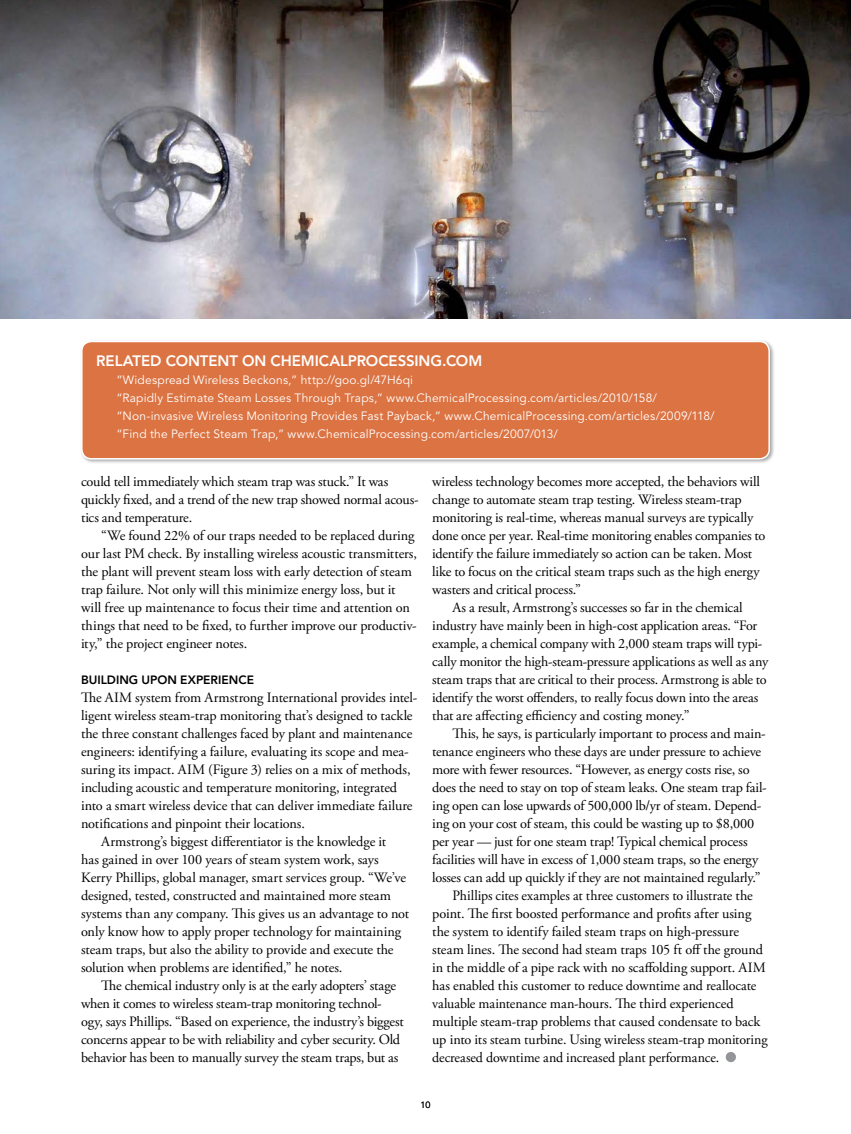
<style>
.page{position:relative;width:851px;height:1134px;background:#fff}
.page>*{position:absolute;margin:0;border:0;box-sizing:border-box;transform-origin:0 0}
.t1{font:800 15px "Avenir LT Std";letter-spacing:-.005em;color:#fff}
.t2{font:14.25px/18px "Adobe Garamond Pro";letter-spacing:-.01em;color:#000}
.t3{font:12px/18px "Avenir LT Std";letter-spacing:.015em;color:#fff}
.t4{font:800 12px "Avenir LT Std";color:#000}
.t5{font:9px "Avenir LT Std";color:#000}
</style>
<div class="page">
<svg style="left:725px;top:1052px;width:11px;height:10px"></svg>
<div style="left:79px;top:339px;width:695px;height:126px;background:#000;opacity:.35"></div>
<div style="left:82px;top:341px;width:687px;height:118px;background:#dc7342;border-radius:10px"></div>
<div style="left:81px;top:341px;width:688px;height:119px;border:2px solid #fff;border-radius:10px"></div>
<img style="left:0;top:0;width:850px;height:319px">
<p class="t1" style="left:96px;top:352px;width:11px">RELATED</p>
<p class="t1" style="left:166px;top:352px;width:34px">CONTENT</p>
<p class="t1" style="left:242px;top:352px;width:98px">ON CHEMICALPR</p>
<p class="t1" style="left:366px;top:352px;width:59px">OCESSING</p>
<p class="t1" style="left:442px;top:352px;width:42px">.COM</p>
<p class="t3" style="left:116px;top:371px;width:599px">“Widespread Wireless Beckons,” http://goo.gl/47H6qi<br>“Rapidly Estimate Steam Losses Through Traps,” www.ChemicalProcessing.com/articles/2010/158/ “Non-invasive Wireless Monitoring Provides Fast Payback,” www.ChemicalProcessing.com/articles/2009/118/ “Find the Perfect Steam Trap,” www.ChemicalProcessing.com/articles/2007/013/</p>
<p class="t2" style="left:81px;top:473px;width:339px">could tell immediately which steam trap was stuck.” It was quickly fixed, and a trend of the new trap showed normal acous&shy;tics and temperature.</p>
<p class="t2" style="left:81px;top:527px;width:337px;text-indent:20px">“We found 22% of our traps needed to be replaced during our last PM check. By installing wireless acoustic transmitters, the plant will prevent steam loss with early detection of steam trap failure. Not only will this minimize energy loss, but it will free up maintenance to focus their time and attention on things that need to be fixed, to further improve our productiv&shy;ity,” the project engineer notes.</p>
<p class="t4" style="left:81px;top:673px;width:16px">BUILDING</p>
<p class="t4" style="left:141px;top:673px;width:63px">UPON EXPERIEN</p>
<p class="t4" style="left:238px;top:673px;width:16px">CE</p>
<p class="t2" style="left:81px;top:689px;width:338px">The AIM system from Armstrong International provides intel-</p>
<p class="t2" style="left:81px;top:707px;width:333px">ligent wireless steam-trap monitoring that’s designed to tackle</p>
<p class="t2" style="left:81px;top:725px;width:333px">the three constant challenges faced by plant and maintenance</p>
<p class="t2" style="left:81px;top:743px;width:329px">engineers: identifying a failure, evaluating its scope and mea-</p>
<p class="t2" style="left:81px;top:761px;width:331px">suring its impact. AIM (Figure 3) relies on a mix of methods,</p>
<p class="t2" style="left:81px;top:779px;width:317px">including acoustic and temperature monitoring, integrated</p>
<p class="t2" style="left:81px;top:797px;width:333px">into a smart wireless device that can deliver immediate failure</p>
<p class="t2" style="left:81px;top:815px;width:225px">notifications and pinpoint their locations.</p>
<p class="t2" style="left:101px;top:833px;width:286px">Armstrong’s biggest differentiator is the knowledge it</p>
<p class="t2" style="left:81px;top:851px;width:299px">has gained in over 100 years of steam system work, says</p>
<p class="t2" style="left:81px;top:869px;width:326px">Kerry Phillips, global manager, smart services group. “We’ve</p>
<p class="t2" style="left:81px;top:887px;width:311px">designed, tested, constructed and maintained more steam</p>
<p class="t2" style="left:81px;top:905px;width:330px">systems than any company. This gives us an advantage to not</p>
<p class="t2" style="left:81px;top:923px;width:322px">only know how to apply proper technology for maintaining</p>
<p class="t2" style="left:81px;top:941px;width:314px">steam traps, but also the ability to provide and execute the</p>
<p class="t2" style="left:81px;top:959px;width:263px">solution when problems are identified,” he notes.</p>
<p class="t2" style="left:101px;top:977px;width:296px">The chemical industry only is at the early adopters’ stage</p>
<p class="t2" style="left:81px;top:995px;width:302px">when it comes to wireless steam-trap monitoring technol-</p>
<p class="t2" style="left:81px;top:1013px;width:324px">ogy, says Phillips. “Based on experience, the industry’s biggest</p>
<p class="t2" style="left:81px;top:1031px;width:320px">concerns appear to be with reliability and cyber security. Old</p>
<p class="t2" style="left:81px;top:1049px;width:319px">behavior has been to manually survey the steam traps, but as</p>
<p class="t2" style="left:432px;top:473px;width:329px">wireless technology becomes more accepted, the behaviors will</p>
<p class="t2" style="left:432px;top:491px;width:311px">change to automate steam trap testing. Wireless steam-trap</p>
<p class="t2" style="left:432px;top:509px;width:322px">monitoring is real-time, whereas manual surveys are typically</p>
<p class="t2" style="left:432px;top:527px;width:335px">done once per year. Real-time monitoring enables companies to</p>
<p class="t2" style="left:432px;top:545px;width:321px">identify the failure immediately so action can be taken. Most</p>
<p class="t2" style="left:432px;top:563px;width:329px">like to focus on the critical steam traps such as the high energy</p>
<p class="t2" style="left:432px;top:581px;width:150px">wasters and critical process.”</p>
<p class="t2" style="left:452px;top:599px;width:292px">As a result, Armstrong’s successes so far in the chemical</p>
<p class="t2" style="left:432px;top:617px;width:326px">industry have mainly been in high-cost application areas. “For</p>
<p class="t2" style="left:432px;top:635px;width:331px">example, a chemical company with 2,000 steam traps will typi-</p>
<p class="t2" style="left:432px;top:653px;width:337px">cally monitor the high-steam-pressure applications as well as any</p>
<p class="t2" style="left:432px;top:671px;width:336px">steam traps that are critical to their process. Armstrong is able to</p>
<p class="t2" style="left:432px;top:689px;width:328px">identify the worst offenders, to really focus down into the areas</p>
<p class="t2" style="left:432px;top:707px;width:259px">that are affecting efficiency and costing money.”</p>
<p class="t2" style="left:452px;top:725px;width:315px">This, he says, is particularly important to process and main-</p>
<p class="t2" style="left:432px;top:743px;width:330px">tenance engineers who these days are under pressure to achieve</p>
<p class="t2" style="left:432px;top:761px;width:319px">more with fewer resources. “However, as energy costs rise, so</p>
<p class="t2" style="left:432px;top:779px;width:336px">does the need to stay on top of steam leaks. One steam trap fail-</p>
<p class="t2" style="left:432px;top:797px;width:330px">ing open can lose upwards of 500,000 lb/yr of steam. Depend-</p>
<p class="t2" style="left:432px;top:815px;width:324px">ing on your cost of steam, this could be wasting up to $8,000</p>
<p class="t2" style="left:432px;top:833px;width:317px">per year — just for one steam trap! Typical chemical process</p>
<p class="t2" style="left:432px;top:851px;width:328px">facilities will have in excess of 1,000 steam traps, so the energy</p>
<p class="t2" style="left:432px;top:869px;width:330px">losses can add up quickly if they are not maintained regularly.”</p>
<p class="t2" style="left:452px;top:887px;width:302px">Phillips cites examples at three customers to illustrate the</p>
<p class="t2" style="left:432px;top:905px;width:320px">point. The first boosted performance and profits after using</p>
<p class="t2" style="left:432px;top:923px;width:308px">the system to identify failed steam traps on high-pressure</p>
<p class="t2" style="left:432px;top:941px;width:332px">steam lines. The second had steam traps 105 ft off the ground</p>
<p class="t2" style="left:432px;top:959px;width:335px">in the middle of a pipe rack with no scaffolding support. AIM</p>
<p class="t2" style="left:432px;top:977px;width:325px">has enabled this customer to reduce downtime and reallocate</p>
<p class="t2" style="left:432px;top:995px;width:303px">valuable maintenance man-hours. The third experienced</p>
<p class="t2" style="left:432px;top:1013px;width:330px">multiple steam-trap problems that caused condensate to back</p>
<p class="t2" style="left:432px;top:1031px;width:337px">up into its steam turbine. Using wireless steam-trap monitoring</p>
<p class="t2" style="left:432px;top:1049px;width:288px">decreased downtime and increased plant performance.</p>
<p class="t5" style="left:420px;top:1099px;width:12px">10</p>
</div>
